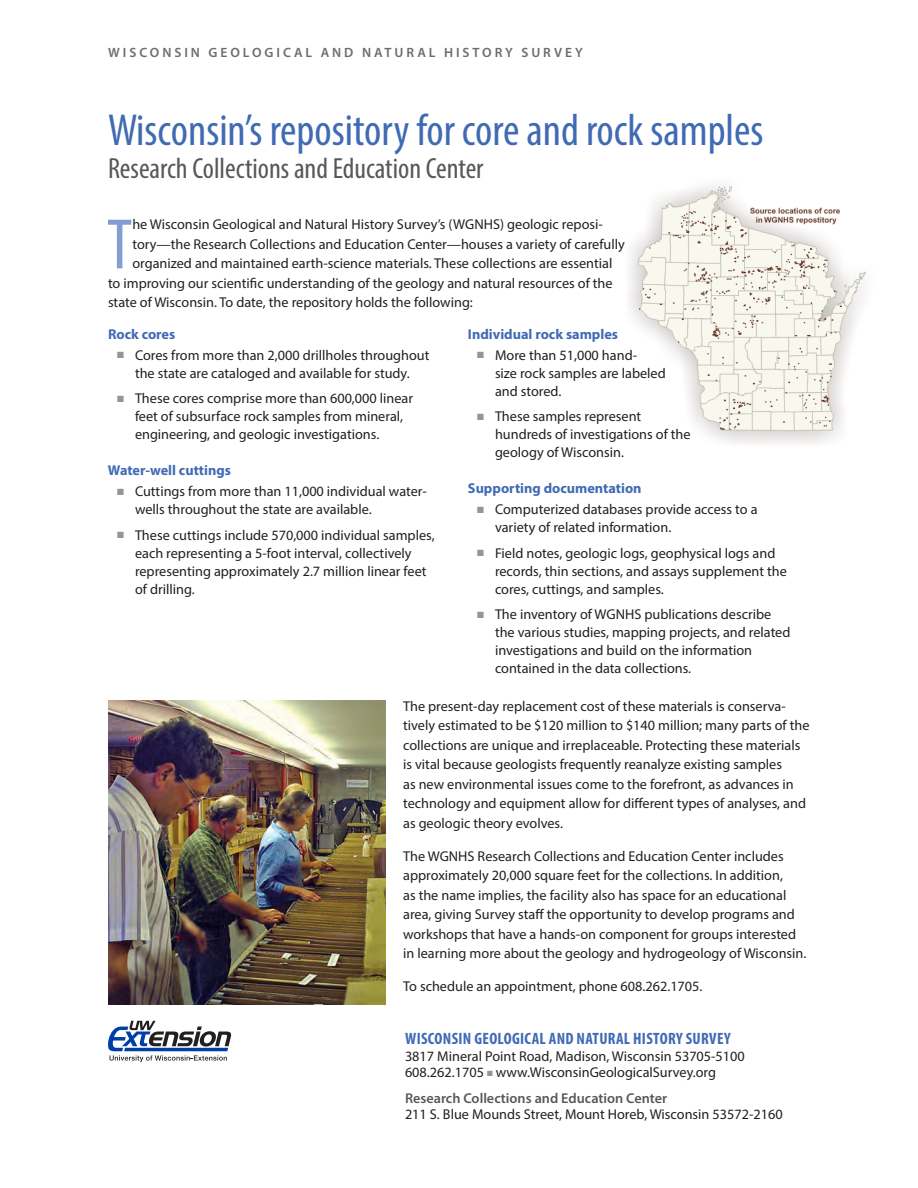
<style>
.page{position:relative;width:918px;height:1188px;background:#fff}
.page>*{position:absolute;margin:0;border:0;box-sizing:border-box;transform-origin:0 0}
.t1{font:condensed 72.15px "Myriad Pro";color:#859dd0}
.t2{font:condensed 45px "Myriad Pro";color:#406ab4}
.t3{font:condensed 29.25px "Myriad Pro";color:#57585a}
.t4{font:700 condensed 16.5px "Myriad Pro";letter-spacing:.02em;color:#406ab4}
.bullet{font:14.25px/18px "Myriad Pro";color:#231f20}
.heading_1{font:700 14.25px "Myriad Pro";color:#406ab4}
.t5{font:600 13.5px "Myriad Pro";letter-spacing:.22em;color:#6c6d70}
.s1{color:#939598}
.s2{font-weight:600;color:#57585a}
</style>
<div class="page">
<img style="left:629px;top:185px;width:237px;height:258px">
<img style="left:108px;top:700px;width:277px;height:305px">
<svg style="left:108px;top:1021px;width:123px;height:41px"></svg>
<p class="t5" style="left:108px;top:44px;width:476px">WISCONSIN GEOLOGICAL AND NATURAL HISTORY SURVEY</p>
<p class="t2" style="left:108px;top:103px;width:657px">Wisconsin’s repository for core and rock samples</p>
<p class="t3" style="left:108px;top:151px;width:377px">Research Collections and Education Center</p>
<p class="t1" style="left:107px;top:201px;width:27px">T</p>
<p class="bullet" style="left:132px;top:215px;width:472px">he Wisconsin Geological and Natural History Survey’s (WGNHS) geologic reposi-</p>
<p class="bullet" style="left:132px;top:235px;width:494px">tory—the Research Collections and Education Center—houses a variety of carefully</p>
<p class="bullet" style="left:132px;top:254px;width:482px">organized and maintained earth-science materials. These collections are essential</p>
<p class="bullet" style="left:108px;top:274px;width:506px">to improving our scientific understanding of the geology and natural resources of the</p>
<p class="bullet" style="left:108px;top:293px;width:366px">state of Wisconsin. To date, the repository holds the following:</p>
<p class="heading_1" style="left:108px;top:325px;width:69px">Rock cores</p>
<p class="bullet" style="left:117px;top:346px;width:314px;text-align:center"><span class="s1">■</span> Cores from more than 2,000 drillholes throughout the state are cataloged and available for study.</p>
<p class="bullet" style="left:135px;top:389px;width:280px;text-indent:-18px"><span class="s1">■</span> These cores comprise more than 600,000 linear feet of subsurface rock samples from mineral, engineering, and geologic investigations.</p>
<p class="heading_1" style="left:108px;top:461px;width:124px">Water-well cuttings</p>
<p class="bullet" style="left:135px;top:482px;width:293px;text-indent:-18px"><span class="s1">■</span> Cuttings from more than 11,000 individual water&shy;wells throughout the state are available.</p>
<p class="bullet" style="left:135px;top:526px;width:301px;text-indent:-18px"><span class="s1">■</span> These cuttings include 570,000 individual samples, each representing a 5-foot interval, collectively representing approximately 2.7 million linear feet of drilling.</p>
<p class="heading_1" style="left:468px;top:325px;width:152px">Individual rock samples</p>
<p class="bullet" style="left:495px;top:346px;width:172px;text-indent:-18px"><span class="s1">■</span> More than 51,000 hand-<br>size rock samples are labeled and stored.</p>
<p class="bullet" style="left:495px;top:407px;width:197px;text-indent:-18px"><span class="s1">■</span> These samples represent hundreds of investigations of the geology of Wisconsin.</p>
<p class="heading_1" style="left:468px;top:479px;width:175px">Supporting documentation</p>
<p class="bullet" style="left:495px;top:500px;width:264px;text-indent:-18px"><span class="s1">■</span> Computerized databases provide access to a variety of related information.</p>
<p class="bullet" style="left:495px;top:544px;width:293px;text-indent:-18px"><span class="s1">■</span> Field notes, geologic logs, geophysical logs and records, thin sections, and assays supplement the cores, cuttings, and samples.</p>
<p class="bullet" style="left:495px;top:605px;width:297px;text-indent:-18px"><span class="s1">■</span> The inventory of WGNHS publications describe the various studies, mapping projects, and related investigations and build on the information contained in the data collections.</p>
<p class="bullet" style="left:403px;top:696px;width:408px;line-height:19.5px">The present-day replacement cost of these materials is conserva&shy;tively estimated to be $120 million to $140 million; many parts of the collections are unique and irreplaceable. Protecting these materials is vital because geologists frequently reanalyze existing samples<br>as new environmental issues come to the forefront, as advances in technology and equipment allow for different types of analyses, and as geologic theory evolves.</p>
<p class="bullet" style="left:403px;top:846px;width:405px;line-height:19.5px">The WGNHS Research Collections and Education Center includes approximately 20,000 square feet for the collections. In addition,<br>as the name implies, the facility also has space for an educational area, giving Survey staff the opportunity to develop programs and workshops that have a hands-on component for groups interested in learning more about the geology and hydrogeology of Wisconsin.</p>
<p class="bullet" style="left:403px;top:977px;width:301px">To schedule an appointment, phone 608.262.1705.</p>
<p class="t4" style="left:405px;top:1028px;width:327px">WISCONSIN GEOLOGICAL AND NATURAL HISTORY SURVEY</p>
<p class="bullet" style="left:405px;top:1047px;width:341px;line-height:16.5px">3817 Mineral Point Road, Madison, Wisconsin 53705-5100<br>608.262.1705 <span class="s1">■</span> www.WisconsinGeologicalSurvey.org</p>
<p class="bullet" style="left:405px;top:1089px;width:379px;line-height:16.5px"><span class="s2">Research Collections and Education Center<br></span>211 S. Blue Mounds Street, Mount Horeb, Wisconsin 53572-2160</p>
</div>
